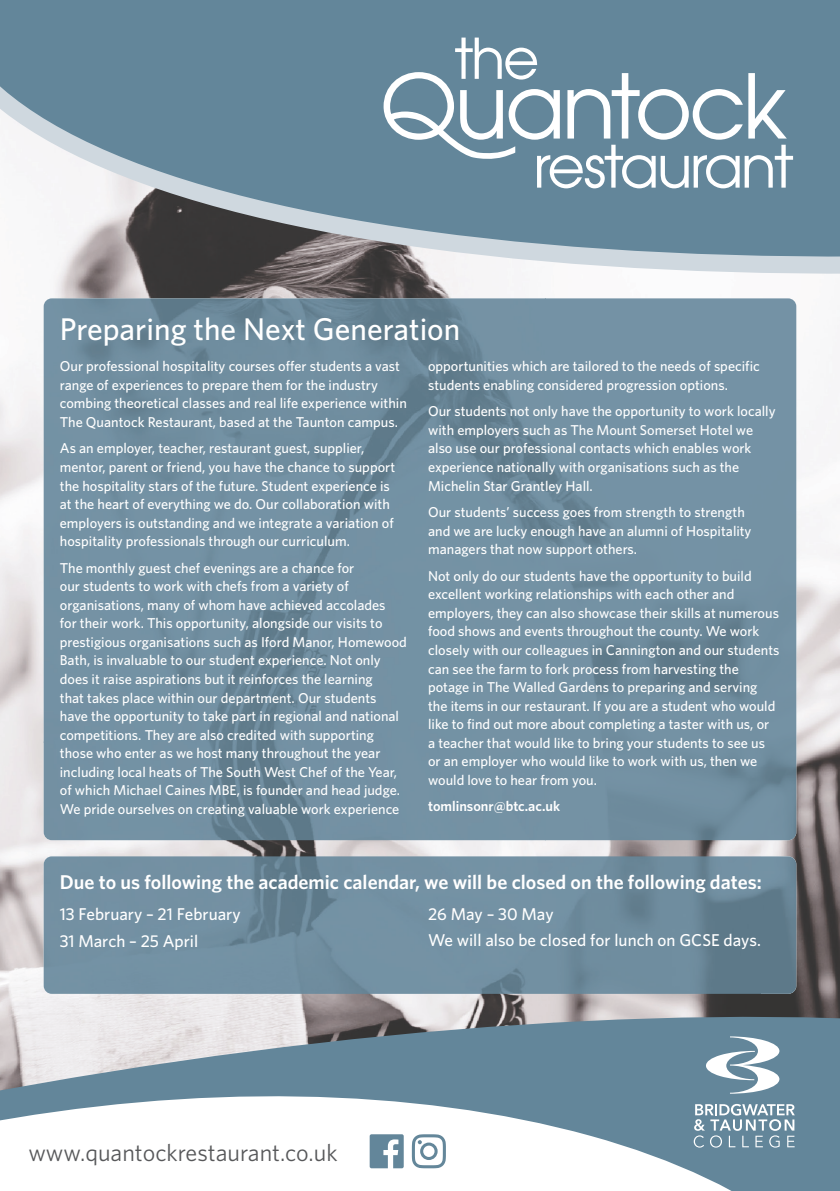
<style>
.page{position:relative;width:840px;height:1191px;background:#fff}
.page>*{position:absolute;margin:0;border:0;box-sizing:border-box;transform-origin:0 0}
.t1{font:500 31.4px "Whitney HTF";color:#fff}
.t2{font:24px "Whitney HTF";color:#57585a}
.t3{font:21.4px "Whitney HTF";color:#57585a}
.t4{font:600 20px "Whitney HTF";color:#fff}
.t5{font:500 17.2px/27px "Whitney HTF";color:#fff}
.t6{font:500 14.2px/18.6px "Whitney HTF";color:#fff}
.t7{font:600 14.2px "Whitney HTF";color:#fff}
</style>
<div class="page">
<img style="left:43px;top:275px;width:754px;height:64px">
<img style="left:0;top:339px;width:79px;height:664px">
<img style="left:760px;top:339px;width:79px;height:664px">
<img style="left:79px;top:840px;width:681px;height:16px">
<img style="left:79px;top:993px;width:681px;height:10px">
<svg style="left:0;top:0;width:839px;height:275px;background:#7b94a3"></svg>
<svg style="left:383px;top:38px;width:409px;height:150px"></svg>
<img style="left:44px;top:298px;width:751px;height:542px">
<img style="left:44px;top:856px;width:751px;height:137px">
<svg style="left:0;top:1003px;width:839px;height:188px"></svg>
<svg style="left:693px;top:1036px;width:109px;height:119px"></svg>
<svg style="left:369px;top:1134px;width:85px;height:34px"></svg>
<h1 class="t1" style="left:60px;top:310px;width:402px">Preparing the Next Generation</h1>
<p class="t6" style="left:60px;top:356px;width:348px">Our professional hospitality courses offer students a vast range of experiences to prepare them for the industry combing theoretical classes and real life experience within The Quantock Restaurant, based at the Taunton campus.</p>
<p class="t6" style="left:60px;top:439px;width:337px">As an employer, teacher, restaurant guest, supplier, mentor, parent or friend, you have the chance to support the hospitality stars of the future. Student experience is at the heart of everything we do. Our collaboration with employers is outstanding and we integrate a variation of hospitality professionals through our curriculum.</p>
<p class="t6" style="left:60px;top:558px;width:348px">The monthly guest chef evenings are a chance for<br>our students to work with chefs from a variety of organisations, many of whom have achieved accolades<br>for their work. This opportunity, alongside our visits to prestigious organisations such as Iford Manor, Homewood Bath, is invaluable to our student experience. Not only does it raise aspirations but it reinforces the learning<br>that takes place within our department. Our students have the opportunity to take part in regional and national competitions. They are also credited with supporting those who enter as we host many throughout the year including local heats of The South West Chef of the Year, of which Michael Caines MBE, is founder and head judge.<br>We pride ourselves on creating valuable work experience</p>
<p class="t6" style="left:428px;top:356px;width:333px">opportunities which are tailored to the needs of specific students enabling considered progression options.</p>
<p class="t6" style="left:428px;top:402px;width:349px">Our students not only have the opportunity to work locally with employers such as The Mount Somerset Hotel we also use our professional contacts which enables work experience nationally with organisations such as the Michelin Star Grantley Hall.</p>
<p class="t6" style="left:428px;top:502px;width:325px">Our students’ success goes from strength to strength and we are lucky enough have an alumni of Hospitality managers that now support others.</p>
<p class="t6" style="left:428px;top:566px;width:353px">Not only do our students have the opportunity to build excellent working relationships with each other and employers, they can also showcase their skills at numerous food shows and events throughout the county. We work closely with our colleagues in Cannington and our students can see the farm to fork process from harvesting the potage in The Walled Gardens to preparing and serving the items in our restaurant. If you are a student who would like to find out more about completing a taster with us, or a teacher that would like to bring your students to see us or an employer who would like to work with us, then we would love to hear from you.</p>
<p class="t7" style="left:428px;top:798px;width:133px">tomlinsonr@btc.ac.uk</p>
<h3 class="t4" style="left:60px;top:870px;width:703px">Due to us following the academic calendar, we will be closed on the following dates:</h3>
<p class="t5" style="left:60px;top:899px;width:182px">13 February – 21 February<br>31 March – 25 April</p>
<p class="t5" style="left:428px;top:900px;width:334px">26 May – 30 May<br>We will also be closed for lunch on GCSE days.</p>
<h3 class="t3" style="left:60px;top:1138px;width:277px">www.quantockrestaurant.co.uk</h3>
<h2 class="t2" style="left:28px;top:1138px;width:310px">www.quantockrestaurant.co.uk</h2>
</div>
